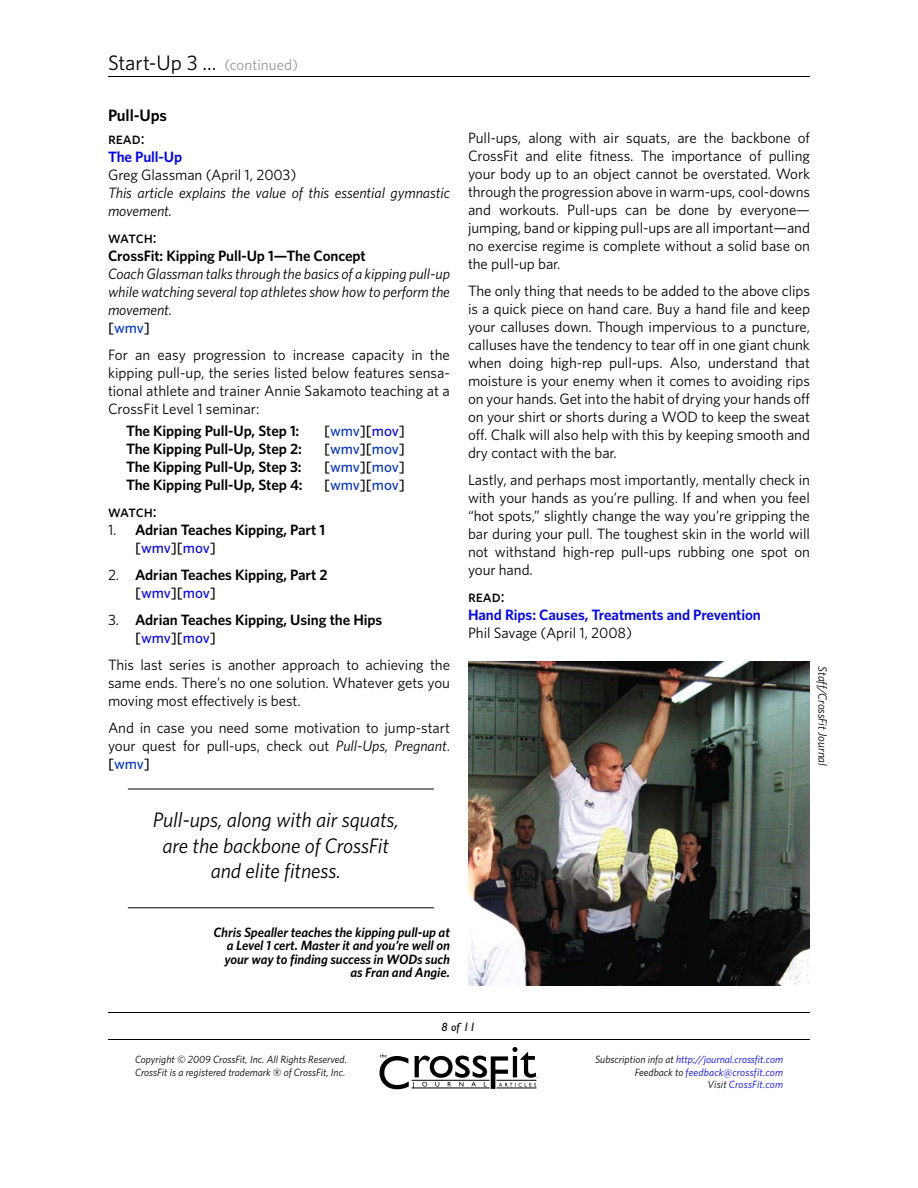
<style>
.page{position:relative;width:918px;height:1188px;background:#fff}
.page>*{position:absolute;margin:0;border:0;box-sizing:border-box;transform-origin:0 0}
.t1{font:italic 21px/25.2px "Whitney HTF";letter-spacing:-.005em;color:#000;text-align:center}
.t2{font:21px "Whitney HTF";letter-spacing:-.005em;color:#000}
.t3{font:16.5px "Whitney HTF Medium SC";letter-spacing:-.005em;color:#000}
.t4{font:600 16.5px "Whitney HTF";letter-spacing:-.005em;color:#000}
.t5{font:15px/18px "Whitney HTF";letter-spacing:-.005em;color:#000;text-align:justify}
.t6{font:600 15px/18px "Whitney HTF";letter-spacing:-.005em;color:#000}
.t7{font:italic 15px/18px "Whitney HTF";letter-spacing:-.005em;color:#000}
.t8{font:600 15px "Whitney HTF";letter-spacing:-.005em;color:#00f}
.t9{font:500 15px "Whitney HTF";letter-spacing:-.01em;color:#03c}
.t10{font:500 15px "Whitney HTF";letter-spacing:-.01em;color:#000}
.t11{font:italic 600 13.5px/13.5px "Whitney HTF";letter-spacing:-.005em;color:#000;text-align:right}
.t12{font:italic 12px "Whitney HTF";letter-spacing:-.005em;color:#000}
.t13{font:italic 12px "Gill Sans";color:#000}
.t14{font:italic 10.5px/12.6px "Whitney HTF";color:#00f;text-align:right}
.t15{font:italic 10.5px/12.6px "Whitney HTF";color:#000}
.s1{font-size:15px;color:#939598}
.s2{font-weight:500;font-style:normal}
.s3{font-weight:500;font-style:normal;color:#03c}
.s4{color:#03c}
.s5{color:#00f}
.s6{color:#000}
.s7{font-family:"Whitney";font-weight:400}
.s8{font-weight:500}
.s9{font-weight:500;color:#00f}
.s10{font-style:italic}
.s11{font-weight:500;color:#03c}
</style>
<div class="page">
<svg style="left:379px;top:1047px;width:159px;height:42px"></svg>
<hr style="left:108px;top:1012px;width:702px;height:1px;background:#000">
<hr style="left:108px;top:1039px;width:702px;height:1px;background:#000">
<hr style="left:108px;top:76px;width:702px;height:1px;background:#000">
<img style="left:468px;top:662px;width:342px;height:324px">
<hr style="left:128px;top:789px;width:306px;height:1px;background:#000">
<hr style="left:128px;top:907px;width:306px;height:1px;background:#000">
<h1 class="t2" style="left:108px;top:50px;width:192px">Start-Up 3 ... <span class="s1">(continued)</span></h1>
<p class="t4" style="left:108px;top:105px;width:61px">Pull-Ups</p>
<p class="t3" style="left:108px;top:128px;width:38px">read:</p>
<p class="t8" style="left:108px;top:147px;width:76px">The Pull-Up</p>
<p class="t5" style="left:108px;top:165px;width:190px">Greg Glassman (April 1, 2003)</p>
<p class="t7" style="left:108px;top:183px;width:343px">This article explains the value of this essential gymnastic movement.</p>
<p class="t3" style="left:108px;top:227px;width:50px">watch:</p>
<p class="t6" style="left:108px;top:246px;width:259px">CrossFit: Kipping Pull-Up 1—The Concept</p>
<p class="t7" style="left:108px;top:264px;width:344px">Coach Glassman talks through the basics of a kipping pull-up while watching several top athletes show how to perform the movement.<br><span class="s2">[</span><span class="s3">wmv</span><span class="s2">]</span></p>
<p class="t5" style="left:108px;top:345px;width:344px">For an easy progression to increase capacity in the kipping pull-up, the series listed below features sensa&shy;tional athlete and trainer Annie Sakamoto teaching at a CrossFit Level 1 seminar:</p>
<p class="t6" style="left:126px;top:422px;width:175px">The Kipping Pull-Up, Step 1:</p>
<p class="t10" style="left:324px;top:422px;width:82px">[<span class="s4">wmv</span>][<span class="s5">mov</span>]</p>
<p class="t6" style="left:126px;top:440px;width:177px">The Kipping Pull-Up, Step 2:</p>
<p class="t9" style="left:324px;top:440px;width:82px"><span class="s6">[</span>wmv<span class="s6">][</span>mov<span class="s6">]</span></p>
<p class="t6" style="left:126px;top:458px;width:177px">The Kipping Pull-Up, Step 3:</p>
<p class="t9" style="left:324px;top:458px;width:82px"><span class="s6">[</span>wmv<span class="s6">][</span>mov<span class="s6">]</span></p>
<p class="t6" style="left:126px;top:476px;width:178px">The Kipping Pull-Up, Step 4:</p>
<p class="t9" style="left:324px;top:476px;width:82px"><span class="s6">[</span>wmv<span class="s6">][</span>mov<span class="s6">]</span></p>
<p class="t3" style="left:108px;top:502px;width:50px">watch:</p>
<p class="t6" style="left:135px;top:521px;width:192px;text-indent:-27px"><span class="s7">1.</span> Adrian Teaches Kipping, Part 1 <span class="s8">[</span><span class="s9">wmv</span><span class="s8">][</span><span class="s9">mov</span><span class="s8">]</span></p>
<p class="t6" style="left:135px;top:566px;width:194px;text-indent:-27px"><span class="s7">2.</span> Adrian Teaches Kipping, Part 2 <span class="s8">[</span><span class="s9">wmv</span><span class="s8">][</span><span class="s9">mov</span><span class="s8">]</span></p>
<p class="t6" style="left:135px;top:611px;width:249px;text-indent:-27px"><span class="s7">3.</span> Adrian Teaches Kipping, Using the Hips <span class="s8">[</span><span class="s9">wmv</span><span class="s8">][</span><span class="s9">mov</span><span class="s8">]</span></p>
<p class="t5" style="left:108px;top:656px;width:344px">This last series is another approach to achieving the same ends. There’s no one solution. Whatever gets you moving most effectively is best.</p>
<p class="t5" style="left:108px;top:719px;width:344px">And in case you need some motivation to jump-start your quest for pull-ups, check out <span class="s10">Pull-Ups, Pregnant</span>. <span class="s8">[</span><span class="s11">wmv</span><span class="s8">]</span></p>
<h1 class="t1" style="left:153px;top:807px;width:248px">Pull-ups, along with air squats, are the backbone of CrossFit and elite fitness.</h1>
<p class="t5" style="left:468px;top:129px;width:344px">Pull-ups, along with air squats, are the backbone of CrossFit and elite fitness. The importance of pulling your body up to an object cannot be overstated. Work through the progression above in warm-ups, cool-downs and workouts. Pull-ups can be done by everyone— jumping, band or kipping pull-ups are all important—and no exercise regime is complete without a solid base on the pull-up bar.</p>
<p class="t5" style="left:468px;top:282px;width:344px">The only thing that needs to be added to the above clips is a quick piece on hand care. Buy a hand file and keep your calluses down. Though impervious to a puncture, calluses have the tendency to tear off in one giant chunk when doing high-rep pull-ups. Also, understand that moisture is your enemy when it comes to avoiding rips on your hands. Get into the habit of drying your hands off on your shirt or shorts during a WOD to keep the sweat off. Chalk will also help with this by keeping smooth and dry contact with the bar.</p>
<p class="t5" style="left:468px;top:471px;width:344px">Lastly, and perhaps most importantly, mentally check in with your hands as you’re pulling. If and when you feel “hot spots,” slightly change the way you’re gripping the bar during your pull. The toughest skin in the world will not withstand high-rep pull-ups rubbing one spot on your hand.</p>
<p class="t3" style="left:468px;top:587px;width:38px">read:</p>
<p class="t8" style="left:468px;top:606px;width:294px">Hand Rips: Causes, Treatments and Prevention</p>
<p class="t5" style="left:468px;top:624px;width:165px">Phil Savage (April 1, 2008)</p>
<p class="t12" style="left:830px;top:666px;width:101px;rotate:90deg">Staff/CrossFit Journal</p>
<p class="t11" style="left:213px;top:925px;width:238px">Chris Spealler teaches the kipping pull-up at a Level 1 cert. Master it and you’re well on your way to finding success in WODs such as Fran and Angie.</p>
<p class="t13" style="left:442px;top:1020px;width:36px">8 of 11</p>
<p class="t15" style="left:135px;top:1053px;width:214px">Copyright © 2009 CrossFit, Inc. All Rights Reserved.<br>CrossFit is a registered trademark ‰ of CrossFit, Inc.</p>
<p class="t14" style="left:595px;top:1053px;width:189px"><span class="s6">Subscription info at</span> http://journal.crossfit.com<br><span class="s6">Feedback to</span> feedback@crossfit.com<br><span class="s6">Visit</span> CrossFit.com</p>
</div>
